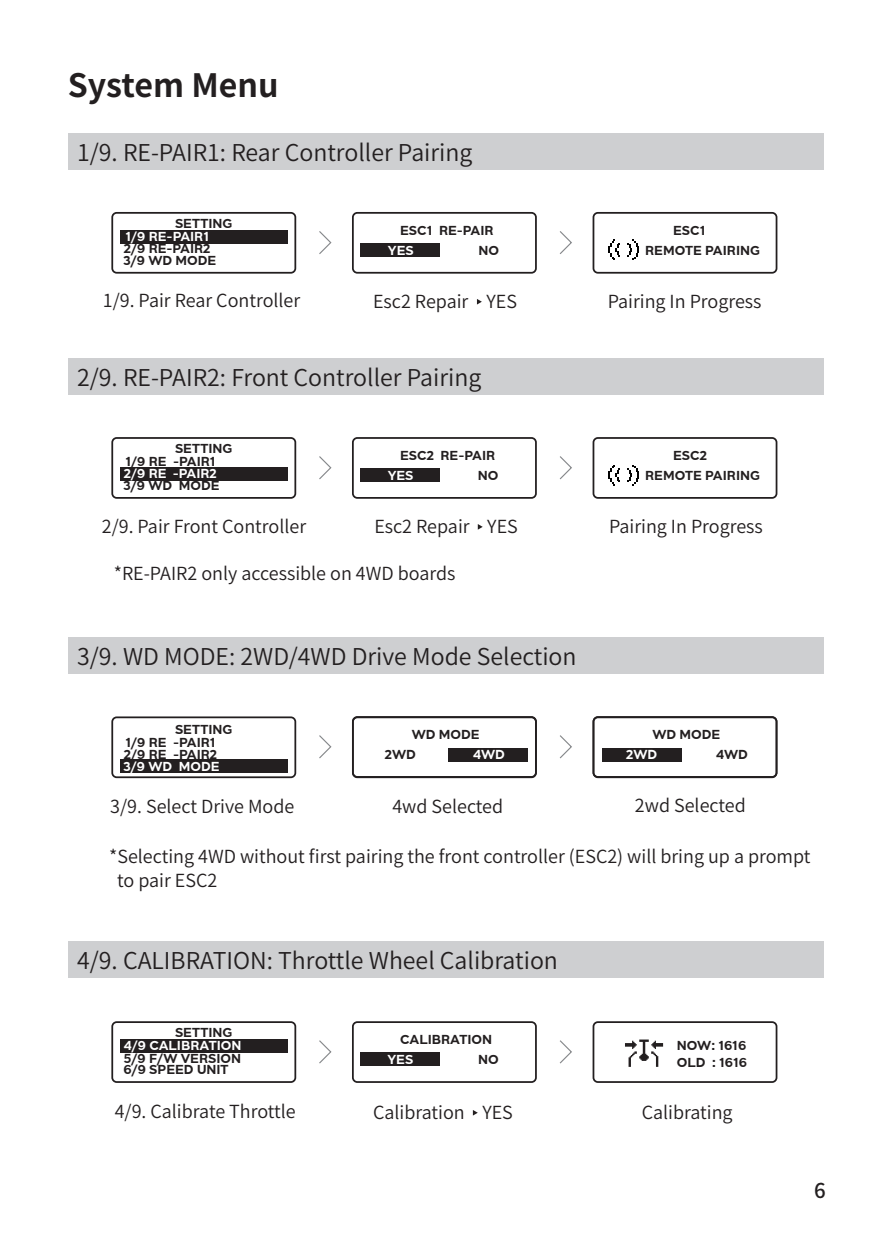
<style>
.page{position:relative;width:893px;height:1251px;background:#fff}
.page>*{position:absolute;margin:0;border:0;box-sizing:border-box;transform-origin:0 0}
.t1{font:700 32.1px "Source Han Sans CN";color:#231f20}
.t2{font:23.1px "Source Han Sans CN";color:#231f20}
.t3{font:500 20.4px "Source Han Sans CN";color:#231f20}
.t4{font:18px/24px "Source Han Sans CN";color:#231f20}
.t5{font:700 12.9px/12px "BD Megatoya";color:#231f20}
.t6{font:700 12.9px "BD Megatoya";color:#fff}
</style>
<div class="page">
<div style="left:68px;top:133px;width:756px;height:36px;background:#cecfd1"></div>
<div style="left:111px;top:212px;width:185px;height:61px;border:2px solid #231f20;border-radius:4px"></div>
<div style="left:120px;top:230px;width:168px;height:13px;background:#231f20"></div>
<div style="left:352px;top:212px;width:185px;height:61px;border:2px solid #231f20;border-radius:4px"></div>
<div style="left:360px;top:243px;width:80px;height:14px;background:#231f20"></div>
<div style="left:593px;top:212px;width:184px;height:61px;border:2px solid #231f20;border-radius:4px"></div>
<svg style="left:319px;top:231px;width:13px;height:23px"></svg>
<svg style="left:559px;top:231px;width:13px;height:23px"></svg>
<svg style="left:477px;top:299px;width:5px;height:5px"></svg>
<div style="left:68px;top:941px;width:756px;height:36px;background:#cecfd1"></div>
<div style="left:111px;top:1020px;width:185px;height:62px;border:2px solid #231f20;border-radius:4px"></div>
<div style="left:120px;top:1039px;width:168px;height:13px;background:#231f20"></div>
<div style="left:352px;top:1020px;width:185px;height:62px;border:2px solid #231f20;border-radius:4px"></div>
<div style="left:360px;top:1052px;width:80px;height:13px;background:#231f20"></div>
<div style="left:593px;top:1020px;width:184px;height:62px;border:2px solid #231f20;border-radius:4px"></div>
<svg style="left:319px;top:1040px;width:13px;height:24px"></svg>
<svg style="left:559px;top:1040px;width:13px;height:24px"></svg>
<svg style="left:473px;top:1110px;width:5px;height:5px"></svg>
<div style="left:68px;top:358px;width:756px;height:36px;background:#cecfd1"></div>
<div style="left:111px;top:437px;width:185px;height:61px;border:2px solid #231f20;border-radius:4px"></div>
<div style="left:120px;top:467px;width:168px;height:13px;background:#231f20"></div>
<div style="left:120px;top:759px;width:168px;height:13px;background:#231f20"></div>
<div style="left:352px;top:437px;width:185px;height:61px;border:2px solid #231f20;border-radius:4px"></div>
<div style="left:360px;top:468px;width:80px;height:13px;background:#231f20"></div>
<div style="left:593px;top:437px;width:184px;height:61px;border:2px solid #231f20;border-radius:4px"></div>
<svg style="left:319px;top:456px;width:13px;height:24px"></svg>
<svg style="left:559px;top:456px;width:13px;height:24px"></svg>
<svg style="left:478px;top:524px;width:5px;height:5px"></svg>
<svg style="left:319px;top:735px;width:13px;height:24px"></svg>
<svg style="left:559px;top:735px;width:13px;height:24px"></svg>
<div style="left:68px;top:637px;width:756px;height:36px;background:#cecfd1"></div>
<div style="left:111px;top:716px;width:185px;height:62px;border:2px solid #231f20;border-radius:4px"></div>
<div style="left:352px;top:716px;width:185px;height:62px;border:2px solid #231f20;border-radius:4px"></div>
<div style="left:448px;top:748px;width:79px;height:13px;background:#231f20"></div>
<div style="left:593px;top:716px;width:184px;height:62px;border:2px solid #231f20;border-radius:4px"></div>
<div style="left:602px;top:748px;width:80px;height:13px;background:#231f20"></div>
<svg style="left:625px;top:1039px;width:38px;height:27px"></svg>
<svg style="left:608px;top:239px;width:12px;height:21px"></svg>
<svg style="left:627px;top:239px;width:12px;height:21px"></svg>
<svg style="left:608px;top:465px;width:12px;height:20px"></svg>
<svg style="left:627px;top:465px;width:12px;height:20px"></svg>
<h1 class="t1" style="left:68px;top:67px;width:212px">System Menu</h1>
<p class="t2" style="left:77px;top:139px;width:397px">1/9. RE-PAIR1: Rear Controller Pairing</p>
<p class="t5" style="left:175px;top:217px;width:59px">SETTING</p>
<p class="t5" style="left:123px;top:254px;width:94px">3/9 WD MODE</p>
<p class="t6" style="left:125px;top:228px;width:85px">1/9 RE-PAIR1</p>
<p class="t5" style="left:124px;top:243px;width:88px">2/9 RE-PAIR2</p>
<p class="t5" style="left:400px;top:224px;width:95px">ESC1 RE-PAIR</p>
<p class="t5" style="left:673px;top:224px;width:34px">ESC1</p>
<p class="t6" style="left:388px;top:241px;width:27px">YES</p>
<p class="t5" style="left:478px;top:244px;width:22px">NO</p>
<p class="t5" style="left:645px;top:244px;width:116px">REMOTE PAIRING</p>
<p class="t4" style="left:103px;top:289px;width:199px">1/9. Pair Rear Controller</p>
<p class="t4" style="left:373px;top:290px;width:97px">Esc2 Repair</p>
<p class="t4" style="left:486px;top:290px;width:32px">YES</p>
<p class="t4" style="left:608px;top:290px;width:155px">Pairing In Progress</p>
<p class="t2" style="left:77px;top:364px;width:406px">2/9. RE-PAIR2: Front Controller Pairing</p>
<p class="t5" style="left:175px;top:442px;width:59px">SETTING</p>
<p class="t5" style="left:123px;top:479px;width:98px">3/9 WD MODE</p>
<p class="t5" style="left:125px;top:455px;width:92px">1/9 RE -PAIR1</p>
<p class="t6" style="left:124px;top:465px;width:95px">2/9 RE -PAIR2</p>
<p class="t5" style="left:400px;top:449px;width:97px">ESC2 RE-PAIR</p>
<p class="t5" style="left:673px;top:449px;width:35px">ESC2</p>
<p class="t6" style="left:388px;top:466px;width:27px">YES</p>
<p class="t5" style="left:478px;top:469px;width:22px">NO</p>
<p class="t5" style="left:645px;top:469px;width:116px">REMOTE PAIRING</p>
<p class="t4" style="left:102px;top:514px;width:206px">2/9. Pair Front Controller</p>
<p class="t4" style="left:374px;top:515px;width:145px">Esc2 Repair YES</p>
<p class="t4" style="left:609px;top:515px;width:155px">Pairing In Progress</p>
<p class="t4" style="left:114px;top:561px;width:343px">*RE-PAIR2 only accessible on 4WD boards</p>
<p class="t2" style="left:77px;top:643px;width:501px">3/9. WD MODE: 2WD/4WD Drive Mode Selection</p>
<p class="t5" style="left:175px;top:722px;width:59px">SETTING</p>
<p class="t6" style="left:123px;top:757px;width:98px">3/9 WD MODE</p>
<p class="t5" style="left:124px;top:735px;width:95px">1/9 RE -PAIR1<br>2/9 RE -PAIR2</p>
<p class="t5" style="left:412px;top:728px;width:69px">WD MODE</p>
<p class="t5" style="left:385px;top:748px;width:33px">2WD</p>
<p class="t6" style="left:473px;top:745px;width:33px">4WD</p>
<p class="t5" style="left:652px;top:728px;width:69px">WD MODE</p>
<p class="t6" style="left:626px;top:745px;width:33px">2WD</p>
<p class="t5" style="left:716px;top:748px;width:33px">4WD</p>
<p class="t4" style="left:635px;top:793px;width:112px">2wd Selected</p>
<p class="t4" style="left:117px;top:845px;width:695px;text-indent:-8px">*Selecting 4WD without first pairing the front controller (ESC2) will bring up a prompt to pair ESC2</p>
<p class="t4" style="left:392px;top:794px;width:112px">4wd Selected</p>
<p class="t4" style="left:110px;top:794px;width:185px">3/9. Select Drive Mode</p>
<p class="t2" style="left:77px;top:946px;width:482px">4/9. CALIBRATION: Throttle Wheel Calibration</p>
<p class="t5" style="left:175px;top:1026px;width:59px">SETTING</p>
<p class="t5" style="left:123px;top:1063px;width:107px">6/9 SPEED UNIT</p>
<p class="t6" style="left:124px;top:1037px;width:119px">4/9 CALIBRATION</p>
<p class="t5" style="left:124px;top:1051px;width:119px">5/9 F/W VERSION</p>
<p class="t5" style="left:400px;top:1033px;width:94px">CALIBRATION</p>
<p class="t5" style="left:677px;top:1038px;width:71px">NOW: 1616</p>
<p class="t6" style="left:387px;top:1050px;width:27px">YES</p>
<p class="t5" style="left:478px;top:1053px;width:22px">NO</p>
<p class="t5" style="left:677px;top:1055px;width:72px">OLD : 1616</p>
<p class="t4" style="left:115px;top:1099px;width:182px">4/9. Calibrate Throttle</p>
<p class="t4" style="left:373px;top:1100px;width:141px">Calibration YES</p>
<p class="t4" style="left:642px;top:1100px;width:92px">Calibrating</p>
<p class="t3" style="left:814px;top:1179px;width:13px">6</p>
</div>
